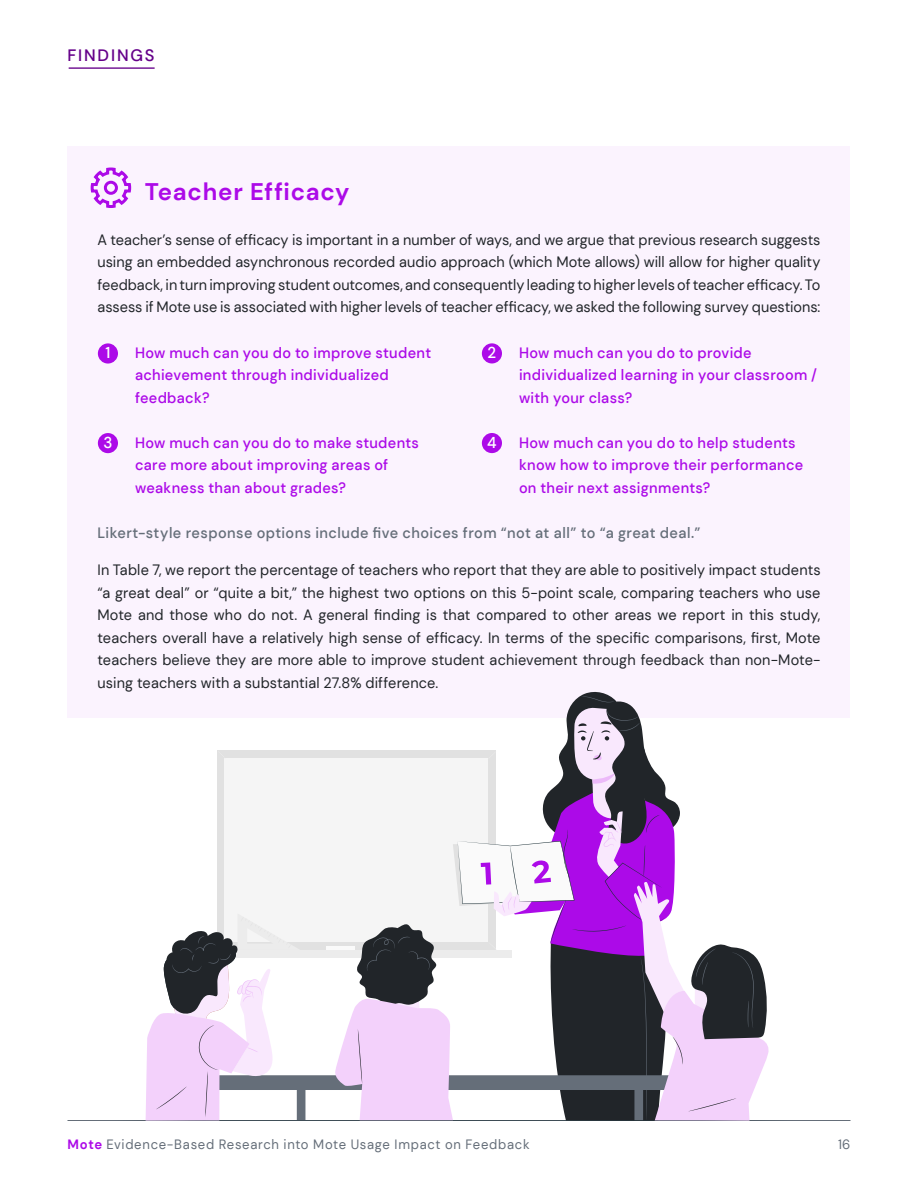
<style>
.page{position:relative;width:918px;height:1188px;background:#fff}
.page>*{position:absolute;margin:0;border:0;box-sizing:border-box;transform-origin:0 0}
.t1{font:700 24px "DM Sans";letter-spacing:.03em;color:#ac0ae8}
.t2{font:500 16.5px "DM Sans";letter-spacing:.11em;color:#65008a}
.t3{font:500 15.75px "DM Sans";color:#fff}
.t4{font:15px/22.5px "DM Sans";color:#212529;text-align:justify}
.t5{font:500 15px/22.5px "DM Sans";letter-spacing:.02em;color:#ac0ae8}
.t6{font:500 15px "DM Sans";letter-spacing:.03em;color:#656e79}
.t7{font:13.5px "DM Sans";letter-spacing:.055em;color:#656e79}
.s1{font-weight:700;color:#ac0ae8}
</style>
<div class="page">
<hr style="left:68px;top:1120px;width:782px;height:1px;background:#656e79">
<div style="left:68px;top:146px;width:782px;height:572px;background:#fbf3fe"></div>
<div style="left:98px;top:343px;width:20px;height:21px;background:#ac0ae8;border-radius:50%"></div>
<div style="left:482px;top:343px;width:20px;height:20px;background:#ac0ae8;border-radius:50%"></div>
<div style="left:98px;top:433px;width:20px;height:20px;background:#ac0ae8;border-radius:50%"></div>
<div style="left:482px;top:433px;width:20px;height:20px;background:#ac0ae8;border-radius:50%"></div>
<svg style="left:90px;top:167px;width:42px;height:41px"></svg>
<div style="left:104px;top:181px;width:14px;height:14px;border:3px solid #ac0ae8;border-radius:50%"></div>
<hr style="left:69px;top:67px;width:86px;height:2px;background:#65008a">
<svg style="left:146px;top:692px;width:623px;height:428px"></svg>
<p class="t2" style="left:68px;top:45px;width:89px">FINDINGS</p>
<p class="t1" style="left:145px;top:176px;width:206px">Teacher Efficacy</p>
<p class="t4" style="left:98px;top:228px;width:725px">A teacher’s sense of efficacy is important in a number of ways, and we argue that previous research suggests using an embedded asynchronous recorded audio approach (which Mote allows) will allow for higher quality feedback, in turn improving student outcomes, and consequently leading to higher levels of teacher efficacy. To assess if Mote use is associated with higher levels of teacher efficacy, we asked the following survey questions:</p>
<p class="t5" style="left:135px;top:341px;width:298px">How much can you do to improve student achievement through individualized feedback?</p>
<p class="t5" style="left:135px;top:431px;width:286px">How much can you do to make students care more about improving areas of weakness than about grades?</p>
<p class="t5" style="left:519px;top:341px;width:300px">How much can you do to provide individualized learning in your classroom / with your class?</p>
<p class="t5" style="left:519px;top:431px;width:286px">How much can you do to help students know how to improve their performance on their next assignments?</p>
<p class="t6" style="left:98px;top:523px;width:604px">Likert-style response options include five choices from “not at all” to “a great deal.”</p>
<p class="t4" style="left:98px;top:559px;width:725px">In Table 7, we report the percentage of teachers who report that they are able to positively impact students “a great deal” or “quite a bit,” the highest two options on this 5-point scale, comparing teachers who use Mote and those who do not. A general finding is that compared to other areas we report in this study, teachers overall have a relatively high sense of efficacy. In terms of the specific comparisons, first, Mote teachers believe they are more able to improve student achievement through feedback than non-Mote&shy;using teachers with a substantial 27.8% difference.</p>
<p class="t3" style="left:105px;top:343px;width:6px">1</p>
<p class="t3" style="left:488px;top:343px;width:10px">2</p>
<p class="t3" style="left:103px;top:433px;width:11px">3</p>
<p class="t3" style="left:487px;top:433px;width:11px">4</p>
<p class="t7" style="left:68px;top:1136px;width:464px"><span class="s1">Mote</span> Evidence-Based Research into Mote Usage Impact on Feedback</p>
<p class="t7" style="left:838px;top:1136px;width:14px">16</p>
</div>
